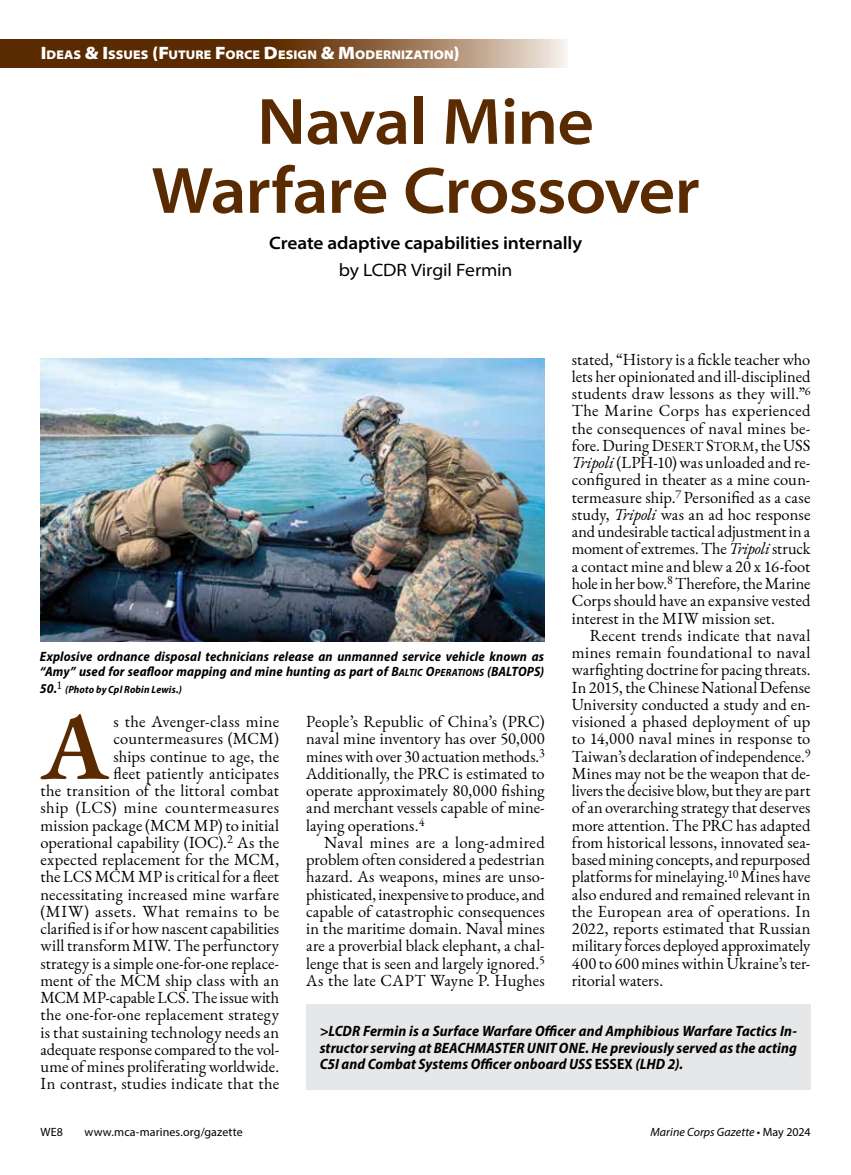
<style>
.page{position:relative;width:851px;height:1175px;background:#fff}
.page>*{position:absolute;margin:0;border:0;box-sizing:border-box;transform-origin:0 0}
.t1{font:600 95.25px "EB Garamond";color:#5a2a00}
.t2{font:600 semi-expanded 66px/69px "Myriad Pro";letter-spacing:-.015em;color:#5a2a00;text-align:center}
.t3{font:600 semi-expanded 18px "Myriad Pro";letter-spacing:-.01em;color:#000}
.t4{font:semi-expanded 18px "Myriad Pro";letter-spacing:-.015em;color:#000}
.t5{font:16.5px/17.2px "EB Garamond";letter-spacing:.005em;color:#000;text-align:justify}
.t6{font:italic 700 semi-condensed 15px/16.5px "Myriad Pro";letter-spacing:.01em;color:#000;text-align:justify}
.t7{font:italic 700 semi-condensed 13.5px/15px "Myriad Pro";letter-spacing:.01em;color:#000}
.t8{font:900 semi-expanded 12.6px "Myriad Pro";letter-spacing:.005em;color:#fff}
.t9{font:12px "Myriad Pro";letter-spacing:.01em;color:#000}
.t10{font:italic 12px "Myriad Pro";letter-spacing:.01em;color:#000}
.t11{font:italic 700 semi-condensed 10.5px "Myriad Pro";letter-spacing:.02em;color:#000}
.s1{font-size:18px}
.s2{font-size:13.5px}
.s3{font-style:italic}
.s4{font-size:10.5px}
.s5{font-style:normal}
</style>
<div class="page">
<svg style="left:0;top:40px;width:567px;height:28px;background:#805734"></svg>
<div style="left:306px;top:1004px;width:504px;height:85px;background:#e6e7e8"></div>
<img style="left:40px;top:358px;width:504px;height:283px">
<p class="t8" style="left:41px;top:46px;width:420px"><span class="s1">I</span>DEAS <span class="s1">&amp; I</span>SSUES <span class="s1">(F</span>UTURE <span class="s1">F</span>ORCE <span class="s1">D</span>ESIGN <span class="s1">&amp; M</span>ODERNIZATION<span class="s1">)</span></p>
<h2 class="t2" style="left:151px;top:85px;width:550px">Naval Mine<br>Warfare Crossover</h2>
<p class="t3" style="left:269px;top:231px;width:314px">Create adaptive capabilities internally</p>
<p class="t4" style="left:339px;top:258px;width:175px">by LCDR Virgil Fermin</p>
<p class="t5" style="left:571px;top:350px;width:240px">stated, “History is a fickle teacher who lets her opinionated and ill-disciplined students draw lessons as they will.”<sup>6<br></sup>The Marine Corps has experienced the consequences of naval mines be&shy;fore. During D<span class="s2">ESERT</span> S<span class="s2">TORM</span>, the USS <span class="s3">Tripoli</span> (LPH-10) was unloaded and re&shy;configured in theater as a mine coun&shy;termeasure ship.<sup>7</sup> Personified as a case study, <span class="s3">Tripoli</span> was an ad hoc response and undesirable tactical adjustment in a moment of extremes. The <span class="s3">Tripoli</span> struck a contact mine and blew a 20 x 16-foot hole in her bow.<sup>8</sup> Therefore, the Marine Corps should have an expansive vested interest in the MIW mission set.</p>
<p class="t5" style="left:572px;top:626px;width:240px;text-indent:18px">Recent trends indicate that naval mines remain foundational to naval warfighting doctrine for pacing threats.<br>In 2015, the Chinese National Defense University conducted a study and en&shy;visioned a phased deployment of up to 14,000 naval mines in response to Taiwan’s declaration of independence.<sup>9<br></sup>Mines may not be the weapon that de&shy;livers the decisive blow, but they are part of an overarching strategy that deserves more attention. The PRC has adapted from historical lessons, innovated sea&shy;based mining concepts, and repurposed platforms for minelaying.<sup>10</sup> Mines have also endured and remained relevant in the European area of operations. In 2022, reports estimated that Russian military forces deployed approximately 400 to 600 mines within Ukraine’s ter&shy;ritorial waters.</p>
<p class="t7" style="left:40px;top:648px;width:506px">Explosive ordnance disposal technicians release an unmanned service vehicle known as “Amy” used for seafloor mapping and mine hunting as part of B<span class="s4">ALTIC</span> O<span class="s4">PERATIONS</span> (BALTOPS)</p>
<p class="t11" style="left:40px;top:683px;width:143px"><span class="s2">50.</span><sup>1</sup> (Photo by Cpl Robin Lewis.)</p>
<h1 class="t1" style="left:41px;top:682px;width:69px">A</h1>
<p class="t5" style="left:40px;top:713px;width:240px;text-align:right">s the Avenger-class mine countermeasures (MCM)<br>ships continue to age, the<br>fleet patiently anticipates<br>the transition of the littoral combat ship (LCS) mine countermeasures mission package (MCM MP) to initial operational capability (IOC).<sup>2</sup> As the expected replacement for the MCM, the LCS MCM MP is critical for a fleet necessitating increased mine warfare (MIW) assets. What remains to be clarified is if or how nascent capabilities will transform MIW. The perfunctory strategy is a simple one-for-one replace&shy;ment of the MCM ship class with an MCM MP-capable LCS. The issue with the one-for-one replacement strategy is that sustaining technology needs an adequate response compared to the vol&shy;ume of mines proliferating worldwide.<br>In contrast, studies indicate that the</p>
<p class="t5" style="left:306px;top:713px;width:240px">People’s Republic of China’s (PRC) naval mine inventory has over 50,000 mines with over 30 actuation methods.<sup>3<br></sup>Additionally, the PRC is estimated to operate approximately 80,000 fishing and merchant vessels capable of mine&shy;laying operations.<sup>4</sup></p>
<p class="t5" style="left:306px;top:833px;width:240px;text-indent:18px">Naval mines are a long-admired problem often considered a pedestrian hazard. As weapons, mines are unso&shy;phisticated, inexpensive to produce, and capable of catastrophic consequences in the maritime domain. Naval mines are a proverbial black elephant, a chal&shy;lenge that is seen and largely ignored.<sup>5<br></sup>As the late CAPT Wayne P. Hughes</p>
<p class="t6" style="left:320px;top:1022px;width:478px">&gt;LCDR Fermin is a Surface Warfare Officer and Amphibious Warfare Tactics In&shy;structor serving at BEACHMASTER UNIT ONE. He previously served as the acting C5I and Combat Systems Officer onboard USS <span class="s5">ESSEX</span> (LHD 2).</p>
<p class="t9" style="left:40px;top:1124px;width:24px">WE8</p>
<p class="t9" style="left:84px;top:1124px;width:160px">www.mca-marines.org/gazette</p>
<p class="t10" style="left:650px;top:1124px;width:162px">Marine Corps Gazette <span class="s5">• May 2024</span></p>
</div>
